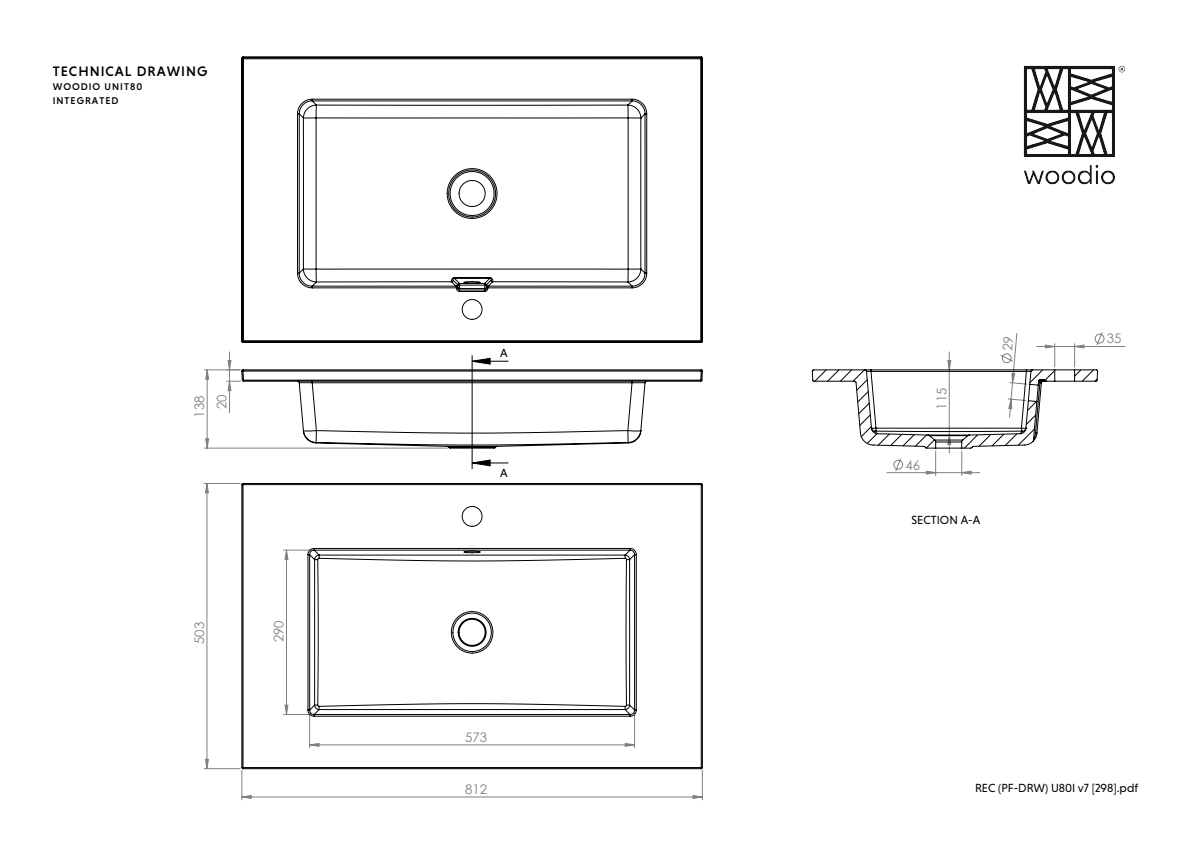
<style>
.page{position:relative;width:1191px;height:842px;background:#fff}
.page>*{position:absolute;margin:0;border:0;box-sizing:border-box;transform-origin:0 0}
.t1{font:500 14px "Niveau Grotesk";letter-spacing:.07em;color:#000}
.t2{font:13.2px "Century Gothic";color:#808080}
.t3{font:12px "Niveau Grotesk";color:#000}
.t4{font:500 10px/14px "Niveau Grotesk";letter-spacing:.1em;color:#000}
</style>
<div class="page">
<img style="left:1023px;top:65px;width:102px;height:119px">
<hr style="left:242px;top:770px;width:1px;height:30px;background:#808080">
<hr style="left:702px;top:770px;width:1px;height:30px;background:#808080">
<hr style="left:1074px;top:346px;width:51px;height:1px;background:#808080">
<hr style="left:204px;top:370px;width:36px;height:1px;background:#808080">
<hr style="left:204px;top:448px;width:243px;height:1px;background:#808080">
<hr style="left:204px;top:483px;width:36px;height:1px;background:#808080">
<hr style="left:204px;top:768px;width:36px;height:1px;background:#808080">
<svg style="left:205px;top:352px;width:498px;height:417px"></svg>
<svg style="left:241px;top:483px;width:462px;height:286px"></svg>
<svg style="left:241px;top:56px;width:462px;height:287px"></svg>
<svg style="left:811px;top:332px;width:293px;height:143px"></svg>
<p class="t1" style="left:53px;top:63px;width:156px">TECHNICAL DRAWING</p>
<p class="t4" style="left:53px;top:80px;width:91px">WOODIO UNIT80<br>INTEGRATED</p>
<p class="t2" style="left:190px;top:417px;width:23px;rotate:-90deg">138</p>
<p class="t2" style="left:213px;top:409px;width:16px;rotate:-90deg">20</p>
<p class="t2" style="left:190px;top:644px;width:23px;rotate:-90deg">503</p>
<p class="t2" style="left:270px;top:642px;width:23px;rotate:-90deg">290</p>
<p class="t3" style="left:500px;top:346px;width:9px">A</p>
<p class="t3" style="left:500px;top:466px;width:9px">A</p>
<p class="t2" style="left:465px;top:728px;width:23px">573</p>
<p class="t2" style="left:465px;top:780px;width:23px">812</p>
<p class="t2" style="left:932px;top:409px;width:23px;rotate:-90deg">115</p>
<p class="t2" style="left:905px;top:456px;width:16px">46</p>
<p class="t3" style="left:911px;top:513px;width:70px">SECTION A-A</p>
<p class="t2" style="left:1106px;top:329px;width:16px">35</p>
<p class="t3" style="left:975px;top:781px;width:165px">REC (PF-DRW) U80I v7 [298].pdf</p>
</div>
